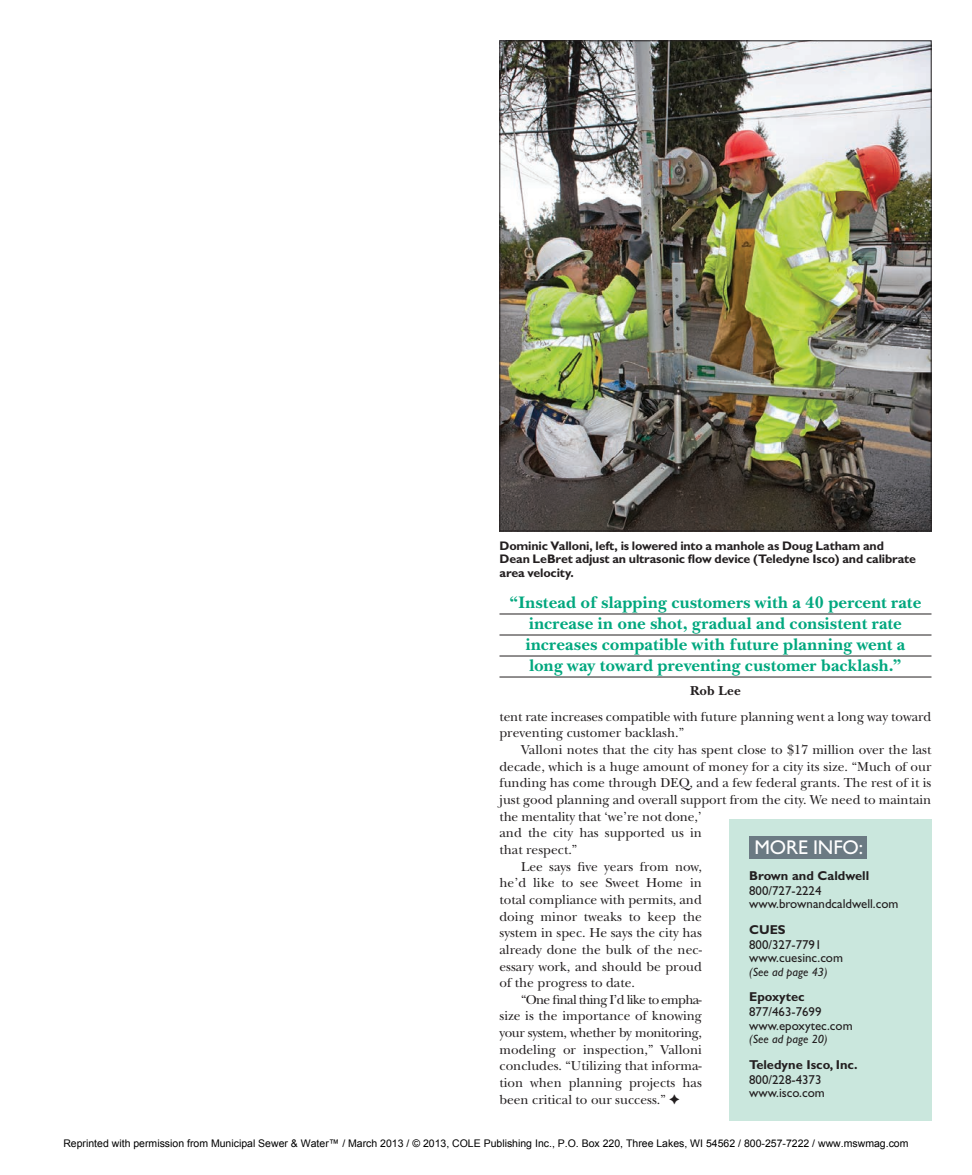
<style>
.page{position:relative;width:972px;height:1175px;background:#fff}
.page>*{position:absolute;margin:0;border:0;box-sizing:border-box;transform-origin:0 0}
.t1{font:19.95px "Gill Sans";letter-spacing:-.01em;color:#fff}
.t2{font:700 17.4px/21px "New Baskerville";letter-spacing:.01em;color:#00a77e;text-align:center}
.t3{font:13.5px/16.6px "New Baskerville";color:#231f20}
.t4{font:13.5px "New Baskerville";letter-spacing:-.03em;color:#231f20}
.t5{font:13.5px "New Baskerville";letter-spacing:-.05em;color:#231f20}
.t6{font:700 13.5px "New Baskerville";letter-spacing:.015em;color:#231f20}
.t7{font:12.9px/13.5px "Gill Sans";color:#231f20}
.t8{font:700 12.9px "Gill Sans";color:#231f20}
.t9{font:700 12.45px/13.5px "Gill Sans";letter-spacing:-.015em;color:#231f20}
.t10{font:italic 12px "Gill Sans";color:#231f20}
.t11{font:10.5px "Arial";color:#000}
</style>
<div class="page">
<img style="left:502px;top:42px;width:428px;height:487px">
<div style="left:729px;top:819px;width:202px;height:301px;background:#cae7dd"></div>
<div style="left:749px;top:835px;width:118px;height:23px;background:#6b7a83"></div>
<hr style="left:500px;top:613px;width:432px;height:1px;background:#231f20">
<hr style="left:500px;top:634px;width:432px;height:1px;background:#231f20">
<hr style="left:500px;top:655px;width:432px;height:1px;background:#231f20">
<hr style="left:500px;top:676px;width:432px;height:1px;background:#231f20">
<p class="t9" style="left:500px;top:539px;width:418px">Dominic Valloni, left, is lowered into a manhole as Doug Latham and<br>Dean LeBret adjust an ultrasonic flow device (Teledyne Isco) and calibrate area velocity.</p>
<p class="t2" style="left:510px;top:592px;width:413px">“Instead of slapping customers with a 40 percent rate increase in one shot, gradual and consistent rate increases compatible with future planning went a long way toward preventing customer backlash.”</p>
<p class="t6" style="left:690px;top:683px;width:52px">Rob Lee</p>
<p class="t3" style="left:500px;top:708px;width:433px">tent rate increases compatible with future planning went a long way toward preventing customer backlash.”</p>
<p class="t3" style="left:521px;top:741px;width:412px">Valloni notes that the city has spent close to $17 million over the last</p>
<p class="t3" style="left:500px;top:758px;width:433px">decade, which is a huge amount of money for a city its size. “Much of our</p>
<p class="t3" style="left:500px;top:774px;width:433px">funding has come through DEQ, and a few federal grants. The rest of it is</p>
<p class="t3" style="left:500px;top:791px;width:433px">just good planning and overall support from the city. We need to maintain</p>
<p class="t3" style="left:500px;top:808px;width:204px">the mentality that ‘we’re not done,’</p>
<p class="t3" style="left:500px;top:824px;width:204px">and the city has supported us in</p>
<p class="t3" style="left:500px;top:841px;width:79px">that respect.”</p>
<p class="t3" style="left:521px;top:858px;width:182px">Lee says five years from now,</p>
<p class="t3" style="left:500px;top:874px;width:204px">he’d like to see Sweet Home in</p>
<p class="t3" style="left:500px;top:891px;width:204px">total compliance with permits, and</p>
<p class="t3" style="left:500px;top:908px;width:204px">doing minor tweaks to keep the</p>
<p class="t3" style="left:500px;top:924px;width:204px">system in spec. He says the city has</p>
<p class="t3" style="left:500px;top:941px;width:204px">already done the bulk of the nec-</p>
<p class="t3" style="left:500px;top:957px;width:204px">essary work, and should be proud</p>
<p class="t3" style="left:500px;top:974px;width:137px">of the progress to date.</p>
<p class="t5" style="left:521px;top:991px;width:182px">“One final thing I’d like to empha-</p>
<p class="t3" style="left:500px;top:1007px;width:204px">size is the importance of knowing</p>
<p class="t4" style="left:500px;top:1024px;width:204px">your system, whether by monitoring,</p>
<p class="t3" style="left:500px;top:1041px;width:204px">modeling or inspection,” Valloni</p>
<p class="t3" style="left:500px;top:1057px;width:204px">concludes. “Utilizing that informa-</p>
<p class="t3" style="left:500px;top:1074px;width:204px">tion when planning projects has</p>
<p class="t3" style="left:500px;top:1091px;width:168px">been critical to our success.”</p>
<h1 class="t1" style="left:755px;top:835px;width:110px">MORE INFO:</h1>
<p class="t8" style="left:749px;top:867px;width:122px">Brown and Caldwell</p>
<p class="t7" style="left:749px;top:883px;width:151px">800/727-2224 www.brownandcaldwell.com</p>
<p class="t8" style="left:749px;top:921px;width:38px">CUES</p>
<p class="t7" style="left:749px;top:937px;width:95px">800/327-7791 www.cuesinc.com</p>
<p class="t10" style="left:749px;top:964px;width:80px">(See ad page 43)</p>
<p class="t8" style="left:749px;top:989px;width:57px">Epoxytec</p>
<p class="t7" style="left:749px;top:1005px;width:105px">877/463-7699 www.epoxytec.com</p>
<p class="t10" style="left:749px;top:1032px;width:80px">(See ad page 20)</p>
<p class="t8" style="left:749px;top:1056px;width:110px">Teledyne Isco, Inc.</p>
<p class="t7" style="left:749px;top:1072px;width:77px">800/228-4373 www.isco.com</p>
<p class="t11" style="left:63px;top:1136px;width:847px">Reprinted with permission from Municipal Sewer &amp; Water™ / March 2013 / © 2013, COLE Publishing Inc., P.O. Box 220, Three Lakes, WI 54562 / 800-257-7222 / www.mswmag.com</p>
</div>
